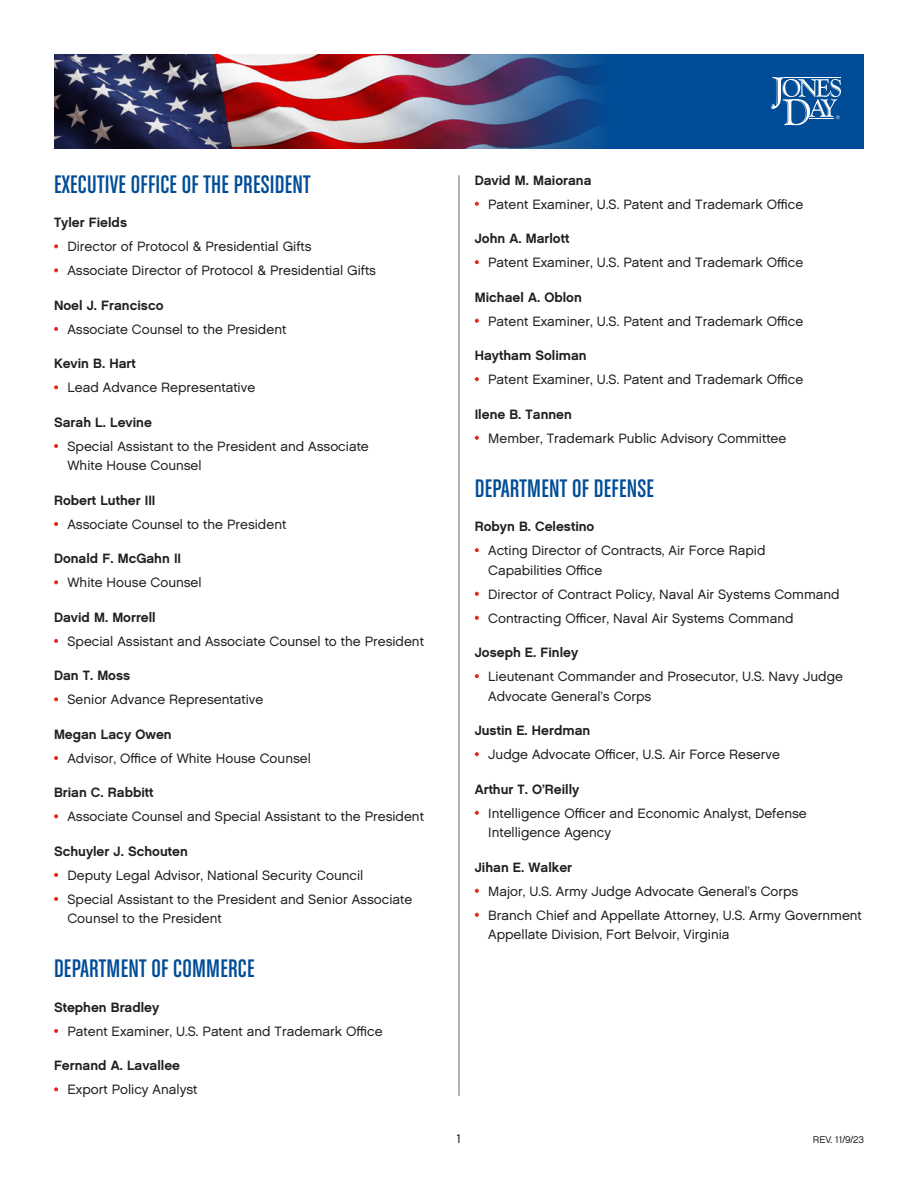
<style>
.page{position:relative;width:918px;height:1188px;background:#fff}
.page>*{position:absolute;margin:0;border:0;box-sizing:border-box;transform-origin:0 0}
.Department_Headline{font:27px "Chalet Comprime Cologne Sixty";letter-spacing:.01em;color:#004c97}
.t1{font:13.5px/19.5px "Chalet London Nineteen Sixty";color:#231f20}
.Lawyer_Name{font:13.5px "Chalet New York Nineteen Sixty";color:#231f20}
.t2{font:12.75px "Chalet London Nineteen Sixty";color:#231f20}
.t3{font:9.75px "Chalet London Nineteen Sixty";letter-spacing:.01em;color:#231f20}
.s1{color:#e72419}
</style>
<div class="page">
<div style="left:54px;top:54px;width:810px;height:94px;background:#004c97"></div>
<img style="left:54px;top:54px;width:546px;height:94px">
<svg style="left:771px;top:77px;width:70px;height:48px"></svg>
<hr style="left:459px;top:175px;width:1px;height:921px;background:#5a6670">
<p class="Department_Headline" style="left:54px;top:169px;width:258px">EXECUTIVE OFFICE OF THE PRESIDENT</p>
<p class="Lawyer_Name" style="left:54px;top:214px;width:75px">Tyler Fields</p>
<p class="t1" style="left:54px;top:237px;width:259px"><span class="s1">•</span> Director of Protocol &amp; Presidential Gifts</p>
<p class="t1" style="left:54px;top:261px;width:324px"><span class="s1">•</span> Associate Director of Protocol &amp; Presidential Gifts</p>
<p class="Lawyer_Name" style="left:54px;top:297px;width:111px">Noel J. Francisco</p>
<p class="t1" style="left:54px;top:319px;width:234px"><span class="s1">•</span> Associate Counsel to the President</p>
<p class="Lawyer_Name" style="left:54px;top:355px;width:83px">Kevin B. Hart</p>
<p class="t1" style="left:54px;top:378px;width:203px"><span class="s1">•</span> Lead Advance Representative</p>
<p class="Lawyer_Name" style="left:54px;top:414px;width:99px">Sarah L. Levine</p>
<p class="t1" style="left:68px;top:436px;width:303px;text-indent:-14px"><span class="s1">•</span> Special Assistant to the President and Associate<br>White House Counsel</p>
<p class="Lawyer_Name" style="left:54px;top:492px;width:103px">Robert Luther III</p>
<p class="t1" style="left:54px;top:514px;width:234px"><span class="s1">•</span> Associate Counsel to the President</p>
<p class="Lawyer_Name" style="left:54px;top:550px;width:129px">Donald F. McGahn II</p>
<p class="t1" style="left:54px;top:573px;width:149px"><span class="s1">•</span> White House Counsel</p>
<p class="Lawyer_Name" style="left:54px;top:609px;width:103px">David M. Morrell</p>
<p class="t1" style="left:54px;top:631px;width:371px"><span class="s1">•</span> Special Assistant and Associate Counsel to the President</p>
<p class="Lawyer_Name" style="left:54px;top:667px;width:78px">Dan T. Moss</p>
<p class="t1" style="left:54px;top:690px;width:211px"><span class="s1">•</span> Senior Advance Representative</p>
<p class="Lawyer_Name" style="left:54px;top:726px;width:119px">Megan Lacy Owen</p>
<p class="t1" style="left:54px;top:748px;width:258px"><span class="s1">•</span> Advisor, Office of White House Counsel</p>
<p class="Lawyer_Name" style="left:54px;top:784px;width:101px">Brian C. Rabbitt</p>
<p class="t1" style="left:54px;top:807px;width:371px"><span class="s1">•</span> Associate Counsel and Special Assistant to the President</p>
<p class="Lawyer_Name" style="left:54px;top:843px;width:135px">Schuyler J. Schouten</p>
<p class="t1" style="left:54px;top:865px;width:311px"><span class="s1">•</span> Deputy Legal Advisor, National Security Council</p>
<p class="t1" style="left:68px;top:889px;width:346px;text-indent:-14px"><span class="s1">•</span> Special Assistant to the President and Senior Associate<br>Counsel to the President</p>
<p class="Department_Headline" style="left:54px;top:954px;width:202px">DEPARTMENT OF COMMERCE</p>
<p class="Lawyer_Name" style="left:54px;top:999px;width:107px">Stephen Bradley</p>
<p class="t1" style="left:54px;top:1021px;width:330px"><span class="s1">•</span> Patent Examiner, U.S. Patent and Trademark Office</p>
<p class="Lawyer_Name" style="left:54px;top:1057px;width:128px">Fernand A. Lavallee</p>
<p class="t1" style="left:54px;top:1080px;width:145px"><span class="s1">•</span> Export Policy Analyst</p>
<p class="Lawyer_Name" style="left:475px;top:171px;width:118px">David M. Maiorana</p>
<p class="t1" style="left:475px;top:194px;width:330px"><span class="s1">•</span> Patent Examiner, U.S. Patent and Trademark Office</p>
<p class="Lawyer_Name" style="left:475px;top:230px;width:96px">John A. Marlott</p>
<p class="t1" style="left:475px;top:253px;width:330px"><span class="s1">•</span> Patent Examiner, U.S. Patent and Trademark Office</p>
<p class="Lawyer_Name" style="left:475px;top:288px;width:109px">Michael A. Oblon</p>
<p class="t1" style="left:475px;top:311px;width:330px"><span class="s1">•</span> Patent Examiner, U.S. Patent and Trademark Office</p>
<p class="Lawyer_Name" style="left:475px;top:347px;width:114px">Haytham Soliman</p>
<p class="t1" style="left:475px;top:370px;width:330px"><span class="s1">•</span> Patent Examiner, U.S. Patent and Trademark Office</p>
<p class="Lawyer_Name" style="left:475px;top:405px;width:99px">Ilene B. Tannen</p>
<p class="t1" style="left:475px;top:428px;width:313px"><span class="s1">•</span> Member, Trademark Public Advisory Committee</p>
<p class="Department_Headline" style="left:475px;top:473px;width:181px">DEPARTMENT OF DEFENSE</p>
<p class="Lawyer_Name" style="left:475px;top:518px;width:121px">Robyn B. Celestino</p>
<p class="t1" style="left:488px;top:541px;width:279px;text-indent:-14px"><span class="s1">•</span> Acting Director of Contracts, Air Force Rapid<br>Capabilities Office</p>
<p class="t1" style="left:475px;top:584px;width:366px"><span class="s1">•</span> Director of Contract Policy, Naval Air Systems Command</p>
<p class="t1" style="left:475px;top:608px;width:320px"><span class="s1">•</span> Contracting Officer, Naval Air Systems Command</p>
<p class="Lawyer_Name" style="left:475px;top:644px;width:105px">Joseph E. Finley</p>
<p class="t1" style="left:488px;top:667px;width:356px;text-indent:-14px"><span class="s1">•</span> Lieutenant Commander and Prosecutor, U.S. Navy Judge<br>Advocate General’s Corps</p>
<p class="Lawyer_Name" style="left:475px;top:722px;width:117px">Justin E. Herdman</p>
<p class="t1" style="left:475px;top:745px;width:307px"><span class="s1">•</span> Judge Advocate Officer, U.S. Air Force Reserve</p>
<p class="Lawyer_Name" style="left:475px;top:780px;width:106px">Arthur T. O’Reilly</p>
<p class="t1" style="left:488px;top:803px;width:320px;text-indent:-14px"><span class="s1">•</span> Intelligence Officer and Economic Analyst, Defense<br>Intelligence Agency</p>
<p class="Lawyer_Name" style="left:475px;top:858px;width:99px">Jihan E. Walker</p>
<p class="t1" style="left:475px;top:881px;width:325px"><span class="s1">•</span> Major, U.S. Army Judge Advocate General’s Corps</p>
<p class="t1" style="left:488px;top:905px;width:375px;text-indent:-14px"><span class="s1">•</span> Branch Chief and Appellate Attorney, U.S. Army Government<br>Appellate Division, Fort Belvoir, Virginia</p>
<p class="t2" style="left:457px;top:1131px;width:6px">1</p>
<p class="t3" style="left:813px;top:1133px;width:53px">REV. 11/9/23</p>
</div>
